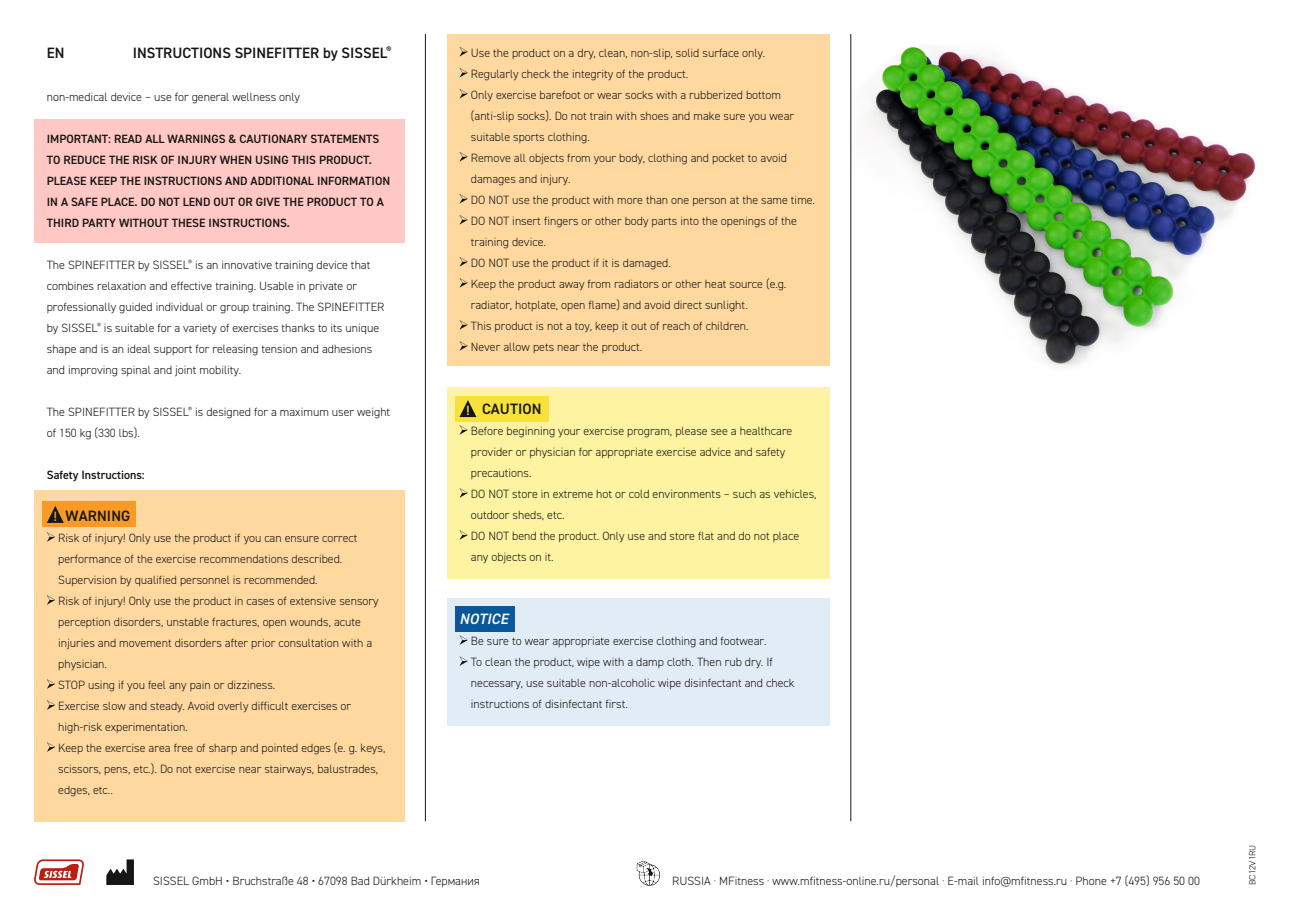
<style>
.page{position:relative;width:1289px;height:919px;background:#fff}
.page>*{position:absolute;margin:0;border:0;box-sizing:border-box;transform-origin:0 0}
.t1{font:600 15px "DIN2014";color:#151616}
.t2{font:italic 600 15px "DIN2014";letter-spacing:.01em;color:#fff}
.t3{font:600 13.5px "DIN2014";color:#f7e13a}
.t4{font:600 13.5px "DIN2014";color:#f89b26}
.t5{font:300 12px/21px "DIN2014";color:#151616}
.t6{font:600 12px/21px "DIN2014";color:#151616}
.t7{font:300 9px "DIN2014";color:#151616}
</style>
<div class="page">
<div style="left:446px;top:387px;width:383px;height:191px;background:#fef3a1"></div>
<div style="left:455px;top:396px;width:94px;height:25px;background:#f7e13a"></div>
<svg style="left:459px;top:400px;width:17px;height:17px"></svg>
<img style="left:851px;top:41px;width:405px;height:346px">
<hr style="left:425px;top:34px;width:1px;height:787px;background:#151616">
<hr style="left:850px;top:34px;width:1px;height:787px;background:#151616">
<div style="left:34px;top:119px;width:370px;height:123px;background:#ffc8c4"></div>
<div style="left:34px;top:490px;width:370px;height:331px;background:#ffd8a0"></div>
<div style="left:446px;top:34px;width:383px;height:332px;background:#ffd8a0"></div>
<div style="left:43px;top:501px;width:93px;height:26px;background:#f89b26"></div>
<svg style="left:47px;top:532px;width:8px;height:9px"></svg>
<svg style="left:47px;top:595px;width:8px;height:9px"></svg>
<svg style="left:47px;top:679px;width:8px;height:9px"></svg>
<svg style="left:47px;top:700px;width:8px;height:9px"></svg>
<svg style="left:47px;top:742px;width:8px;height:9px"></svg>
<div style="left:446px;top:597px;width:383px;height:128px;background:#e2ecf6"></div>
<div style="left:455px;top:606px;width:59px;height:25px;background:#0b579c"></div>
<svg style="left:47px;top:506px;width:17px;height:17px"></svg>
<svg style="left:34px;top:859px;width:50px;height:25px"></svg>
<svg style="left:106px;top:859px;width:28px;height:25px"></svg>
<svg style="left:459px;top:47px;width:9px;height:10px"></svg>
<svg style="left:459px;top:68px;width:9px;height:10px"></svg>
<svg style="left:459px;top:89px;width:9px;height:10px"></svg>
<svg style="left:459px;top:152px;width:9px;height:10px"></svg>
<svg style="left:459px;top:194px;width:9px;height:10px"></svg>
<svg style="left:459px;top:215px;width:9px;height:10px"></svg>
<svg style="left:459px;top:257px;width:9px;height:10px"></svg>
<svg style="left:459px;top:278px;width:9px;height:10px"></svg>
<svg style="left:459px;top:320px;width:9px;height:10px"></svg>
<svg style="left:459px;top:341px;width:9px;height:10px"></svg>
<svg style="left:459px;top:425px;width:9px;height:10px"></svg>
<svg style="left:459px;top:488px;width:9px;height:10px"></svg>
<svg style="left:459px;top:530px;width:9px;height:10px"></svg>
<svg style="left:459px;top:635px;width:9px;height:10px"></svg>
<svg style="left:459px;top:656px;width:9px;height:10px"></svg>
<svg style="left:636px;top:860px;width:24px;height:26px"></svg>
<p class="t1" style="left:47px;top:43px;width:19px">EN</p>
<p class="t1" style="left:133px;top:43px;width:260px">INSTRUCTIONS SPINEFITTER by SISSEL<sup>®</sup></p>
<p class="t5" style="left:47px;top:86px;width:255px">non-medical device – use for general wellness only</p>
<p class="t6" style="left:47px;top:128px;width:345px">IMPORTANT: READ ALL WARNINGS &amp; CAUTIONARY STATEMENTS TO REDUCE THE RISK OF INJURY WHEN USING THIS PRODUCT.<br>PLEASE KEEP THE INSTRUCTIONS AND ADDITIONAL INFORMATION IN A SAFE PLACE. DO NOT LEND OUT OR GIVE THE PRODUCT TO A THIRD PARTY WITHOUT THESE INSTRUCTIONS.</p>
<p class="t5" style="left:47px;top:254px;width:339px">The SPINEFITTER by SISSEL<sup>®</sup> is an innovative training device that combines relaxation and effective training. Usable in private or professionally guided individual or group training. The SPINEFITTER by SISSEL<sup>®</sup> is suitable for a variety of exercises thanks to its unique shape and is an ideal support for releasing tension and adhesions and improving spinal and joint mobility.</p>
<p class="t5" style="left:47px;top:401px;width:345px">The SPINEFITTER by SISSEL<sup>®</sup> is designed for a maximum user weight of 150 kg (330 lbs).</p>
<p class="t6" style="left:47px;top:464px;width:99px">Safety Instructions:</p>
<p class="t1" style="left:66px;top:505px;width:66px">WARNING</p>
<p class="t5" style="left:58px;top:527px;width:328px">Risk of injury! Only use the product if you can ensure correct performance of the exercise recommendations described.<br>Supervision by qualified personnel is recommended.<br>Risk of injury! Only use the product in cases of extensive sensory perception disorders, unstable fractures, open wounds, acute injuries and movement disorders after prior consultation with a physician.<br>STOP using if you feel any pain or dizziness.<br>Exercise slow and steady. Avoid overly difficult exercises or high-risk experimentation.<br>Keep the exercise area free of sharp and pointed edges (e. g. keys, scissors, pens, etc.). Do not exercise near stairways, balustrades, edges, etc..</p>
<p class="t4" style="left:54px;top:507px;width:5px">!</p>
<p class="t5" style="left:471px;top:42px;width:346px">Use the product on a dry, clean, non-slip, solid surface only.<br>Regularly check the integrity of the product.<br>Only exercise barefoot or wear socks with a rubberized bottom (anti-slip socks). Do not train with shoes and make sure you wear suitable sports clothing.<br>Remove all objects from your body, clothing and pocket to avoid damages and injury.<br>DO NOT use the product with more than one person at the same time.<br>DO NOT insert fingers or other body parts into the openings of the training device.<br>DO NOT use the product if it is damaged.<br>Keep the product away from radiators or other heat source (e.g. radiator, hotplate, open flame) and avoid direct sunlight.<br>This product is not a toy, keep it out of reach of children.<br>Never allow pets near the product.</p>
<p class="t1" style="left:482px;top:398px;width:61px">CAUTION</p>
<p class="t5" style="left:471px;top:420px;width:347px">Before beginning your exercise program, please see a healthcare provider or physician for appropriate exercise advice and safety precautions.<br>DO NOT store in extreme hot or cold environments – such as vehicles, outdoor sheds, etc.<br>DO NOT bend the product. Only use and store flat and do not place any objects on it.</p>
<p class="t3" style="left:466px;top:401px;width:5px">!</p>
<p class="t2" style="left:459px;top:608px;width:50px">NOTICE</p>
<p class="t5" style="left:471px;top:630px;width:325px">Be sure to wear appropriate exercise clothing and footwear.<br>To clean the product, wipe with a damp cloth. Then rub dry. If necessary, use suitable non-alcoholic wipe disinfectant and check instructions of disinfectant first.</p>
<p class="t5" style="left:153px;top:869px;width:328px">SISSEL GmbH • Bruchstraße 48 • 67098 Bad Dürkheim • Германия</p>
<p class="t5" style="left:672px;top:869px;width:529px">RUSSIA · MFitness · www.mfitness-online.ru/personal · E-mail info@mfitness.ru · Phone +7 (495) 956 50 00</p>
<p class="t7" style="left:1246px;top:884px;width:42px;rotate:-90deg">BC12V1RU</p>
</div>
